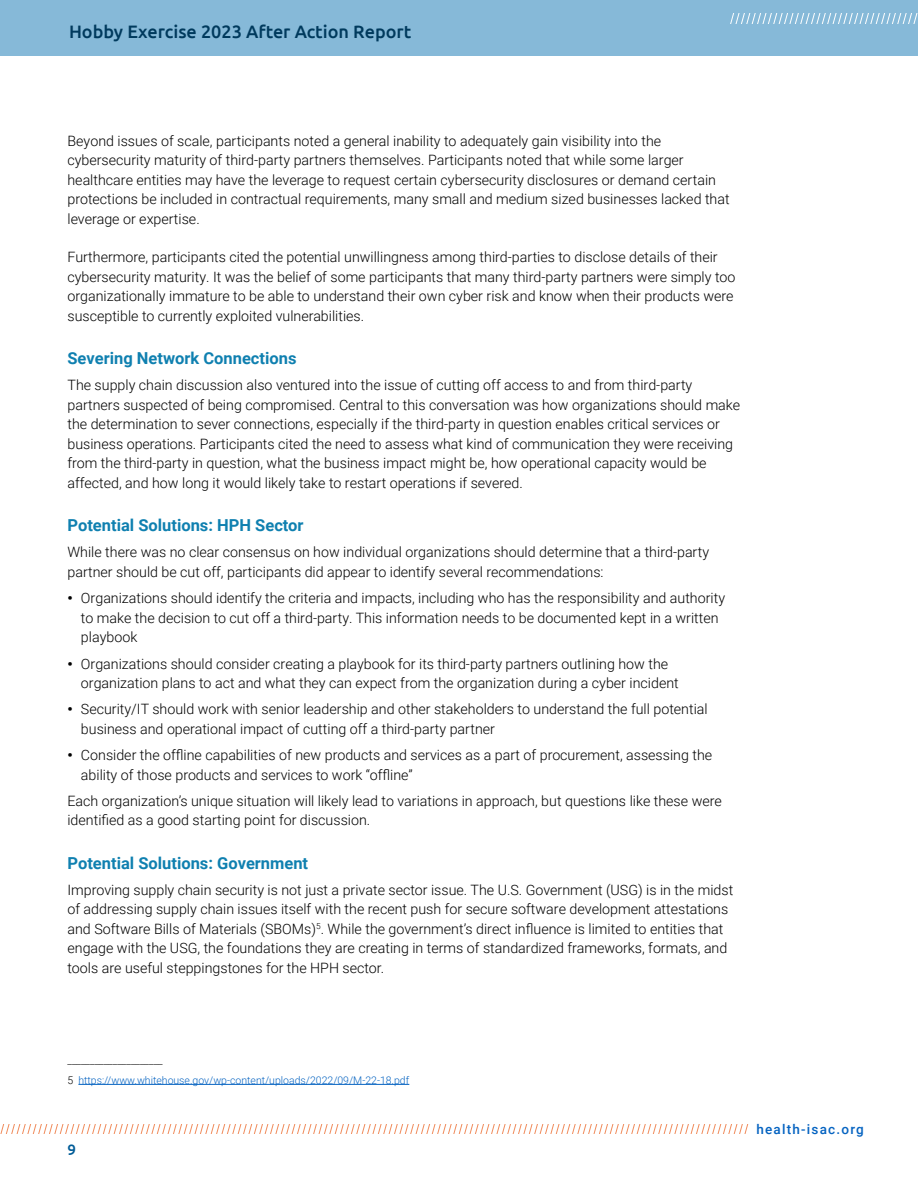
<style>
.page{position:relative;width:918px;height:1188px;background:#fff}
.page>*{position:absolute;margin:0;border:0;box-sizing:border-box;transform-origin:0 0}
.t1{font:500 18px "Ubuntu";color:#003a5d}
.t2{font:700 16.5px "Roboto";color:#0f80b0}
.t3{font:500 15px "Ubuntu";color:#005c97}
.t4{font:300 14.25px/19.5px "Roboto";color:#000}
.t5{font:500 13.5px "Roboto";letter-spacing:.09em;color:#0563c1}
.t6{font:300 10.5px/19.5px "Roboto";color:#0563c1}
.s1{font-weight:900}
.s2{color:#000}
</style>
<div class="page">
<div style="left:0;top:0;width:918px;height:56px;background:#86b9d8"></div>
<svg style="left:730px;top:14px;width:187px;height:9px"></svg>
<svg style="left:0;top:1125px;width:748px;height:9px"></svg>
<hr style="left:78px;top:1084px;width:331px;height:1px;background:#0563c1">
<p class="t1" style="left:69px;top:20px;width:344px">Hobby Exercise 2023 After Action Report</p>
<p class="t4" style="left:68px;top:130px;width:664px">Beyond issues of scale, participants noted a general inability to adequately gain visibility into the cybersecurity maturity of third-party partners themselves. Participants noted that while some larger healthcare entities may have the leverage to request certain cybersecurity disclosures or demand certain protections be included in contractual requirements, many small and medium sized businesses lacked that leverage or expertise.</p>
<p class="t4" style="left:68px;top:247px;width:669px">Furthermore, participants cited the potential unwillingness among third-parties to disclose details of their cybersecurity maturity. It was the belief of some participants that many third-party partners were simply too organizationally immature to be able to understand their own cyber risk and know when their products were susceptible to currently exploited vulnerabilities.</p>
<p class="t2" style="left:68px;top:347px;width:231px">Severing Network Connections</p>
<p class="t4" style="left:68px;top:375px;width:674px">The supply chain discussion also ventured into the issue of cutting off access to and from third-party partners suspected of being compromised. Central to this conversation was how organizations should make the determination to sever connections, especially if the third-party in question enables critical services or business operations. Participants cited the need to assess what kind of communication they were receiving from the third-party in question, what the business impact might be, how operational capacity would be affected, and how long it would likely take to restart operations if severed.</p>
<p class="t2" style="left:68px;top:514px;width:238px">Potential Solutions: HPH Sector</p>
<p class="t4" style="left:68px;top:542px;width:643px">While there was no clear consensus on how individual organizations should determine that a third-party partner should be cut off, participants did appear to identify several recommendations:</p>
<p class="t4" style="left:81px;top:588px;width:646px;text-indent:-13px"><span class="s1">•</span> Organizations should identify the criteria and impacts, including who has the responsibility and authority to make the decision to cut off a third-party. This information needs to be documented kept in a written playbook</p>
<p class="t4" style="left:81px;top:653px;width:599px;text-indent:-13px"><span class="s1">•</span> Organizations should consider creating a playbook for its third-party partners outlining how the organization plans to act and what they can expect from the organization during a cyber incident</p>
<p class="t4" style="left:81px;top:699px;width:628px;text-indent:-13px"><span class="s1">•</span> Security/IT should work with senior leadership and other stakeholders to understand the full potential business and operational impact of cutting off a third-party partner</p>
<p class="t4" style="left:81px;top:745px;width:633px;text-indent:-13px"><span class="s1">•</span> Consider the offline capabilities of new products and services as a part of procurement, assessing the ability of those products and services to work “offline”</p>
<p class="t4" style="left:67px;top:790px;width:656px">Each organization’s unique situation will likely lead to variations in approach, but questions like these were identified as a good starting point for discussion.</p>
<p class="t2" style="left:68px;top:851px;width:242px">Potential Solutions: Government</p>
<p class="t4" style="left:67px;top:879px;width:667px">Improving supply chain security is not just a private sector issue. The U.S. Government (USG) is in the midst of addressing supply chain issues itself with the recent push for secure software development attestations and Software Bills of Materials (SBOMs)<sup>5</sup>. While the government’s direct influence is limited to entities that engage with the USG, the foundations they are creating in terms of standardized frameworks, formats, and tools are useful steppingstones for the HPH sector.</p>
<p class="t6" style="left:68px;top:1050px;width:343px"><span class="s2">_____________________<br>5</span> https://www.whitehouse.gov/wp-content/uploads/2022/09/M-22-18.pdf</p>
<p class="t3" style="left:68px;top:1140px;width:10px">9</p>
<p class="t5" style="left:756px;top:1120px;width:109px">health-isac.org</p>
</div>
